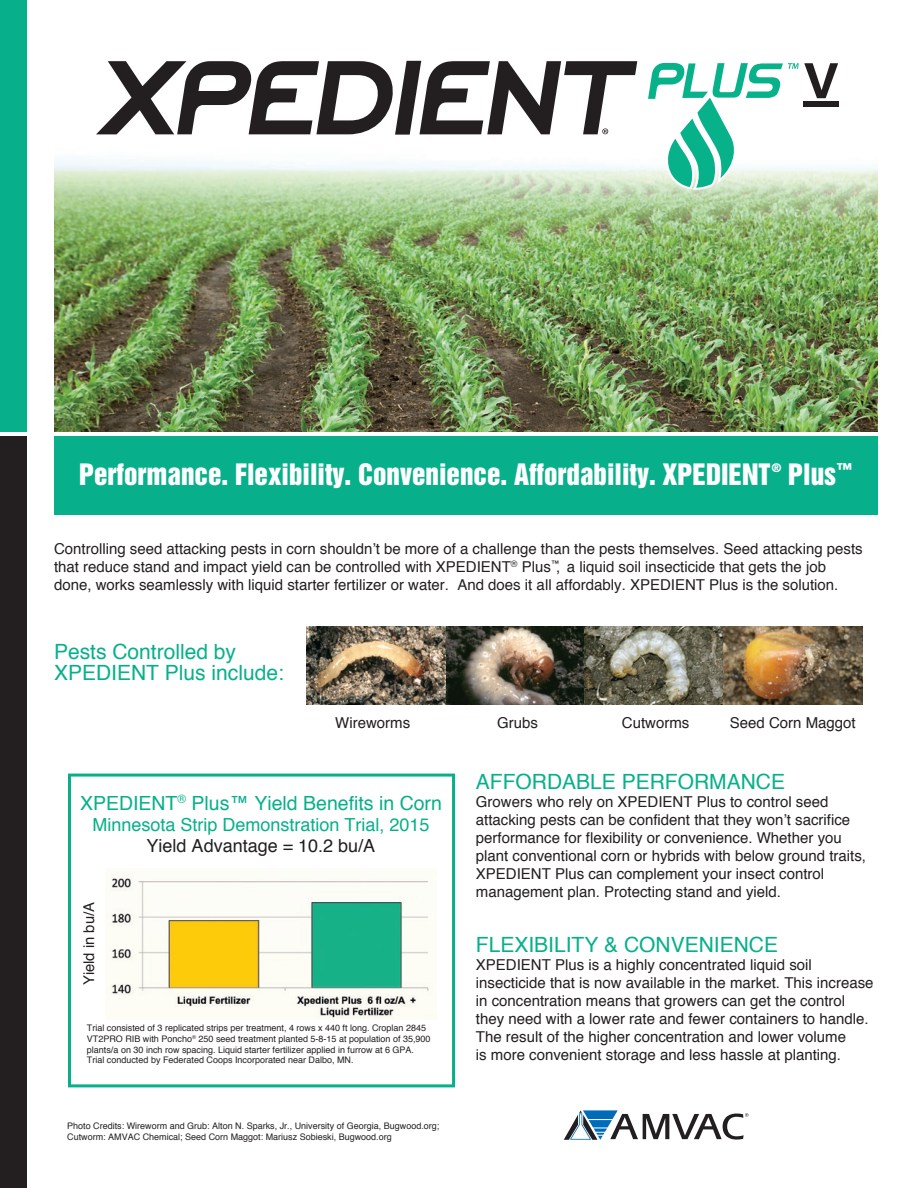
<style>
.page{position:relative;width:918px;height:1188px;background:#fff}
.page>*{position:absolute;margin:0;border:0;box-sizing:border-box;transform-origin:0 0}
.t1{font:27px "Helvetica Inserat";color:#fff}
.t2{font:21px/21px "Helvetica";color:#07b08a}
.t3{font:19.5px "Helvetica";color:#07b08a}
.t4{font:18px "Helvetica";color:#07b08a}
.t5{font:18px "Helvetica";color:#231f20}
.t6{font:15px/18px "Helvetica";color:#231f20}
.t7{font:14.85px "Helvetica";color:#231f20}
.t8{font:10.8px "Helvetica Inserat";color:#fff}
.t9{font:9px/10.8px "Helvetica";color:#231f20}
.s1{font-style:inherit}
</style>
<div class="page">
<div style="left:0;top:0;width:27px;height:432px;background:#07b08a"></div>
<div style="left:54px;top:437px;width:824px;height:78px;background:#07b08a"></div>
<div style="left:0;top:437px;width:27px;height:751px;background:#231f20"></div>
<img style="left:54px;top:158px;width:823px;height:274px">
<svg style="left:91px;top:60px;width:749px;height:132px"></svg>
<div style="left:803px;top:101px;width:36px;height:6px;background:#231f20"></div>
<div style="left:68px;top:774px;width:387px;height:313px;background:#fff;border:3px solid #07b08a"></div>
<img style="left:446px;top:627px;width:138px;height:78px">
<img style="left:306px;top:627px;width:140px;height:78px">
<svg style="left:584px;top:627px;width:140px;height:78px;background:#787665"></svg>
<img style="left:724px;top:627px;width:139px;height:78px">
<img style="left:106px;top:874px;width:330px;height:145px">
<svg style="left:564px;top:1110px;width:184px;height:30px"></svg>
<h1 class="t1" style="left:79px;top:458px;width:693px">Performance. Flexibility. Convenience. Affordability. XPEDIENT</h1>
<p class="t8" style="left:772px;top:461px;width:11px">®</p>
<h1 class="t1" style="left:788px;top:458px;width:66px">Plus<sup>™</sup></h1>
<p class="t6" style="left:54px;top:540px;width:810px">Controlling seed attacking pests in corn shouldn’t be more of a challenge than the pests themselves. Seed attacking pests that reduce stand and impact yield can be controlled with XPEDIENT<sup>®</sup> Plus<sup>™</sup>, a liquid soil insecticide that gets the job done, works seamlessly with liquid starter fertilizer or water. And does it all affordably. XPEDIENT Plus is the solution.</p>
<h2 class="t2" style="left:54px;top:641px;width:231px">Pests Controlled by<br>XPEDIENT Plus include:</h2>
<p class="t6" style="left:335px;top:715px;width:76px">Wireworms</p>
<p class="t6" style="left:497px;top:715px;width:42px">Grubs</p>
<p class="t6" style="left:622px;top:715px;width:69px">Cutworms</p>
<p class="t6" style="left:730px;top:715px;width:127px">Seed Corn Maggot</p>
<h3 class="t3" style="left:80px;top:788px;width:363px">XPEDIENT<sup>®</sup> Plus<span class="s1">™</span> Yield Benefits in Corn</h3>
<p class="t4" style="left:92px;top:810px;width:339px">Minnesota Strip Demonstration Trial, 2015</p>
<p class="t5" style="left:147px;top:831px;width:230px">Yield Advantage = 10.2 bu/A</p>
<p class="t7" style="left:77px;top:985px;width:85px;rotate:-90deg">Yield in bu/A</p>
<p class="t9" style="left:87px;top:1023px;width:345px">Trial consisted of 3 replicated strips per treatment, 4 rows x 440 ft long. Croplan 2845<br>VT2PRO RIB with Poncho<sup>®</sup> 250 seed treatment planted 5-8-15 at population of 35,900 plants/a on 30 inch row spacing. Liquid starter fertilizer applied in furrow at 6 GPA.<br>Trial conducted by Federated Coops Incorporated near Dalbo, MN.</p>
<p class="t9" style="left:67px;top:1121px;width:374px">Photo Credits: Wireworm and Grub: Alton N. Sparks, Jr., University of Georgia, Bugwood.org;<br>Cutworm: AMVAC Chemical; Seed Corn Maggot: Mariusz Sobieski, Bugwood.org</p>
<h2 class="t2" style="left:476px;top:772px;width:311px">AFFORDABLE PERFORMANCE</h2>
<p class="t6" style="left:476px;top:793px;width:392px">Growers who rely on XPEDIENT Plus to control seed attacking pests can be confident that they won’t sacrifice performance for flexibility or convenience. Whether you plant conventional corn or hybrids with below ground traits, XPEDIENT Plus can complement your insect control management plan. Protecting stand and yield.</p>
<h2 class="t2" style="left:476px;top:935px;width:304px">FLEXIBILITY &amp; CONVENIENCE</h2>
<p class="t6" style="left:476px;top:957px;width:399px">XPEDIENT Plus is a highly concentrated liquid soil insecticide that is now available in the market. This increase in concentration means that growers can get the control they need with a lower rate and fewer containers to handle.<br>The result of the higher concentration and lower volume<br>is more convenient storage and less hassle at planting.</p>
</div>
